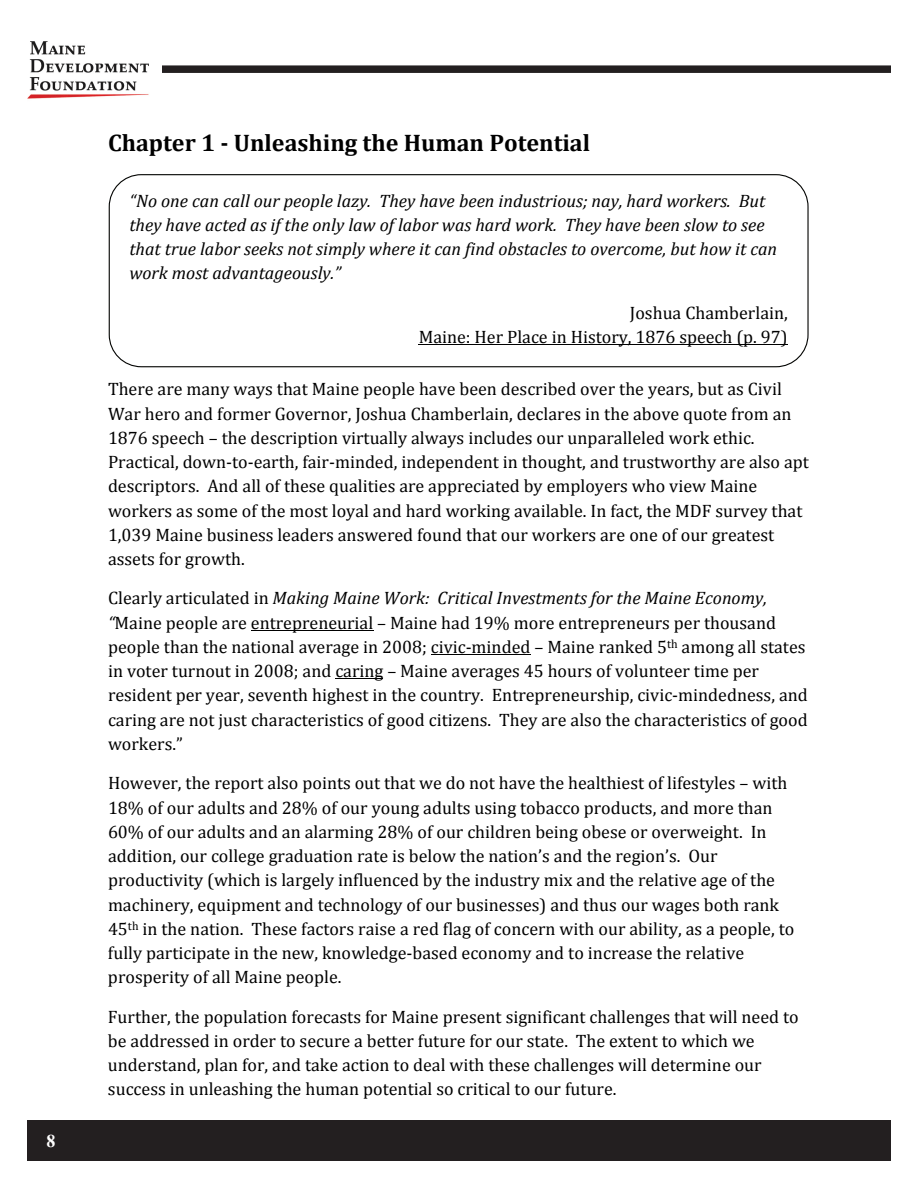
<style>
.page{position:relative;width:918px;height:1188px;background:#fff}
.page>*{position:absolute;margin:0;border:0;box-sizing:border-box;transform-origin:0 0}
.t1{font:700 24px "Cambria";color:#000}
.t2{font:18px/24.3px "Cambria";color:#000}
.t3{font:italic 18px/24.3px "Cambria";color:#000}
.t4{font:700 18px "Times New Roman";color:#fff}
.s1{font-style:italic}
</style>
<div class="page">
<img style="left:27px;top:41px;width:122px;height:58px">
<div style="left:27px;top:1120px;width:864px;height:41px;background:#231f20"></div>
<div style="left:162px;top:65px;width:729px;height:8px;background:#231f20"></div>
<hr style="left:251px;top:630px;width:122px;height:1px;background:#000">
<hr style="left:431px;top:654px;width:100px;height:1px;background:#000">
<hr style="left:335px;top:678px;width:48px;height:1px;background:#000">
<div style="left:109px;top:174px;width:700px;height:193px;border:1px solid #040503;border-radius:32px"></div>
<hr style="left:419px;top:344px;width:369px;height:1px;background:#000">
<p class="t4" style="left:46px;top:1128px;width:10px">8</p>
<p class="t1" style="left:108px;top:128px;width:484px">Chapter 1 - Unleashing the Human Potential</p>
<p class="t3" style="left:129px;top:188px;width:649px">“No one can call our people lazy. They have been industrious; nay, hard workers. But they have acted as if the only law of labor was hard work. They have been slow to see that true labor seeks not simply where it can find obstacles to overcome, but how it can work most advantageously.”</p>
<p class="t2" style="left:419px;top:300px;width:371px;text-align:right">Joshua Chamberlain,<br>Maine: Her Place in History, 1876 speech (p. 97)</p>
<p class="t2" style="left:108px;top:377px;width:702px">There are many ways that Maine people have been described over the years, but as Civil War hero and former Governor, Joshua Chamberlain, declares in the above quote from an 1876 speech – the description virtually always includes our unparalleled work ethic.<br>Practical, down-to-earth, fair-minded, independent in thought, and trustworthy are also apt descriptors. And all of these qualities are appreciated by employers who view Maine workers as some of the most loyal and hard working available. In fact, the MDF survey that 1,039 Maine business leaders answered found that our workers are one of our greatest assets for growth.</p>
<p class="t2" style="left:108px;top:586px;width:701px">Clearly articulated in <span class="s1">Making Maine Work: Critical Investments for the Maine Economy, “</span>Maine people are entrepreneurial – Maine had 19% more entrepreneurs per thousand people than the national average in 2008; civic-minded – Maine ranked 5<sup>th</sup> among all states in voter turnout in 2008; and caring – Maine averages 45 hours of volunteer time per resident per year, seventh highest in the country. Entrepreneurship, civic-mindedness, and caring are not just characteristics of good citizens. They are also the characteristics of good workers.”</p>
<p class="t2" style="left:108px;top:771px;width:688px">However, the report also points out that we do not have the healthiest of lifestyles – with 18% of our adults and 28% of our young adults using tobacco products, and more than 60% of our adults and an alarming 28% of our children being obese or overweight. In addition, our college graduation rate is below the nation’s and the region’s. Our productivity (which is largely influenced by the industry mix and the relative age of the machinery, equipment and technology of our businesses) and thus our wages both rank 45<sup>th</sup> in the nation. These factors raise a red flag of concern with our ability, as a people, to fully participate in the new, knowledge-based economy and to increase the relative prosperity of all Maine people.</p>
<p class="t2" style="left:108px;top:1004px;width:692px">Further, the population forecasts for Maine present significant challenges that will need to be addressed in order to secure a better future for our state. The extent to which we understand, plan for, and take action to deal with these challenges will determine our success in unleashing the human potential so critical to our future.</p>
</div>
